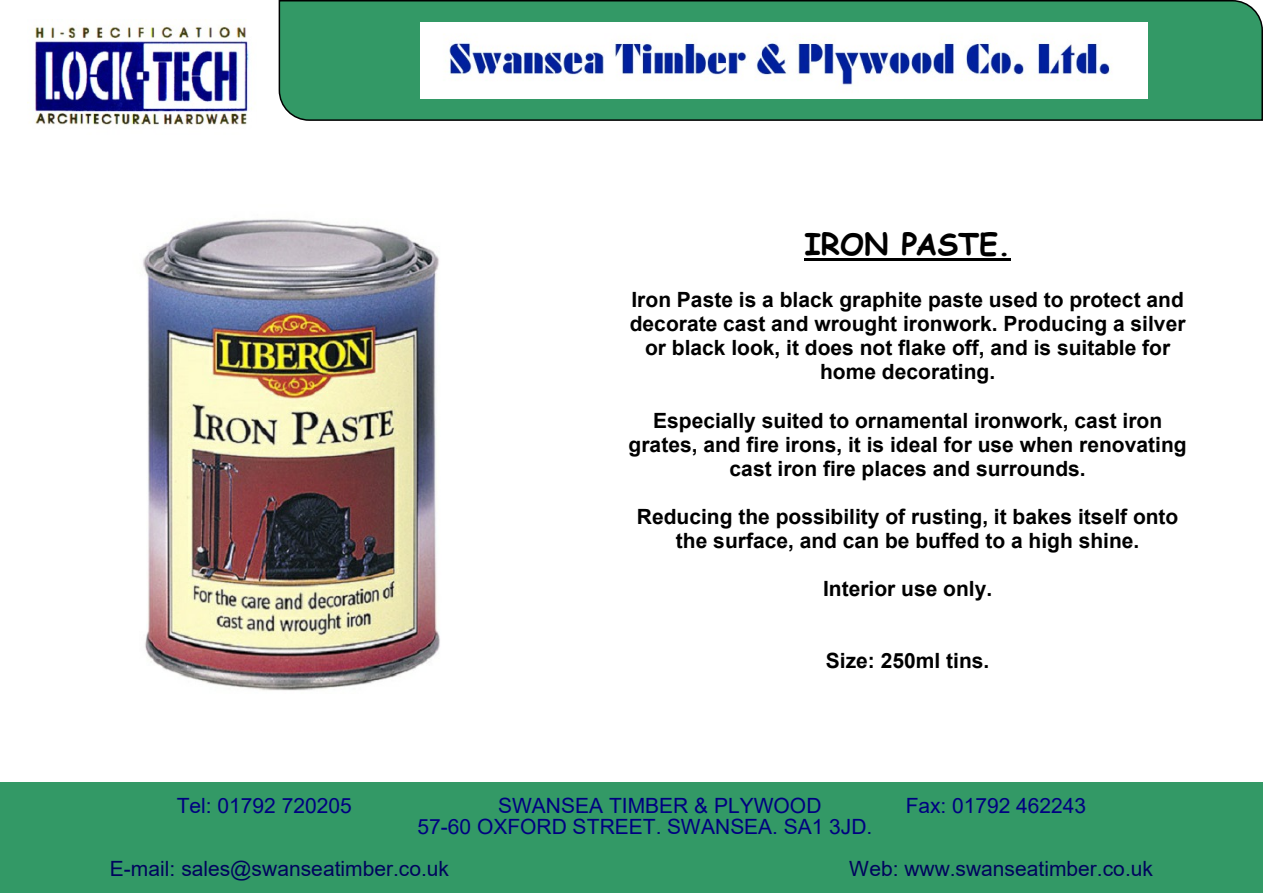
<style>
.page{position:relative;width:1263px;height:893px;background:#fff}
.page>*{position:absolute;margin:0;border:0;box-sizing:border-box;transform-origin:0 0}
.t1{font:700 30px "Comic Sans MS";color:#000}
.t2{font:700 21px/24.2px "Arial";color:#000;text-align:center}
.t3{font:21px "Arial";color:#000080}
.t4{font:21px "Arial";color:#00045d}
</style>
<div class="page">
<img style="left:27px;top:24px;width:225px;height:101px">
<svg style="left:278px;top:0;width:985px;height:121px;background:#369465"></svg>
<img style="left:420px;top:23px;width:727px;height:75px">
<div style="left:0;top:782px;width:1263px;height:111px;background:#396"></div>
<hr style="left:804px;top:258px;width:207px;height:3px;background:#000">
<img style="left:143px;top:219px;width:297px;height:472px">
<h1 class="t1" style="left:804px;top:231px;width:208px">IRON PASTE.</h1>
<p class="t2" style="left:630px;top:290px;width:557px">Iron Paste is a black graphite paste used to protect and decorate cast and wrought ironwork. Producing a silver or black look, it does not flake off, and is suitable for home decorating.</p>
<p class="t2" style="left:629px;top:410px;width:560px">Especially suited to ornamental ironwork, cast iron grates, and fire irons, it is ideal for use when renovating cast iron fire places and surrounds.</p>
<p class="t2" style="left:637px;top:506px;width:543px">Reducing the possibility of rusting, it bakes itself onto the surface, and can be buffed to a high shine.</p>
<p class="t2" style="left:823px;top:579px;width:171px">Interior use only.</p>
<p class="t2" style="left:826px;top:651px;width:165px">Size: 250ml tins.</p>
<p class="t3" style="left:177px;top:798px;width:177px">Tel: 01792 720205</p>
<p class="t3" style="left:498px;top:798px;width:325px">SWANSEA TIMBER &amp; PLYWOOD</p>
<p class="t3" style="left:906px;top:798px;width:182px">Fax: 01792 462243</p>
<p class="t3" style="left:417px;top:819px;width:456px">57-60 OXFORD STREET. SWANSEA. SA1 3JD.</p>
<p class="t4" style="left:110px;top:861px;width:341px">E-mail: sales@swanseatimber.co.uk</p>
<p class="t4" style="left:849px;top:861px;width:305px">Web: www.swanseatimber.co.uk</p>
</div>
